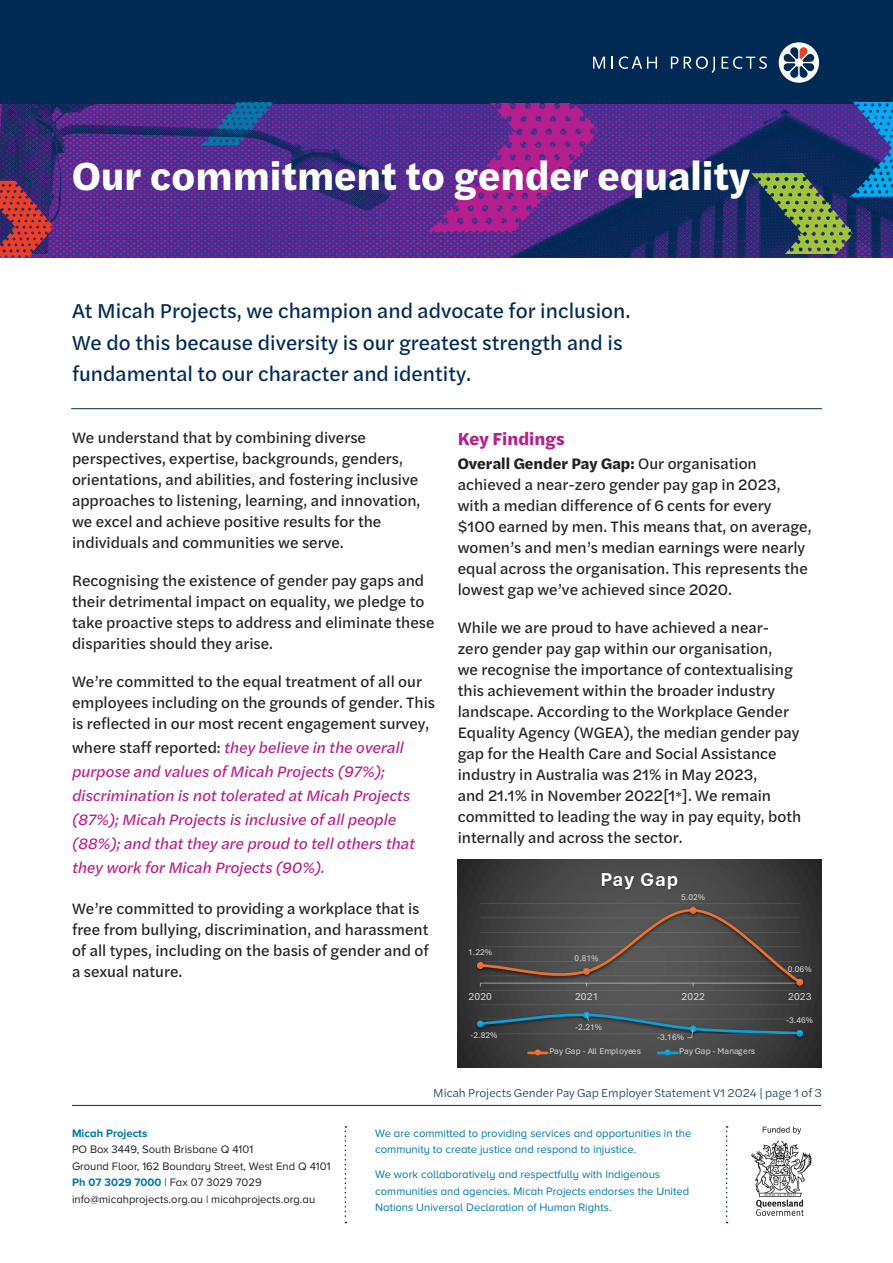
<style>
.page{position:relative;width:893px;height:1263px;background:#fff}
.page>*{position:absolute;margin:0;border:0;box-sizing:border-box;transform-origin:0 0}
.t1{font:700 40.5px "Halyard Text";color:#fff}
.t2{font:21px/31.5px "Halyard Text";color:#002953}
.t3{font:700 19.65px "Aptos";letter-spacing:.05em;color:#fff}
.Body_-_Indesign{font:700 18px "Halyard Text";color:#b41e8d}
.Body_-_Indesign-2{font:15.75px/21px "Halyard Text";color:#231f20}
.Body_-_Indesign-3{font:italic 15.75px/24px "Halyard Text";color:#b41e8d}
.Title_-_Smaller_-_Indesign{font:15.75px/21px "Halyard Text";color:#231f20}
.Body_-_Indesign-4{font:300 12px "Halyard Text";color:#002953}
.t4{font:11.25px/16.5px "Proxima Nova A";color:#0079a7}
.t5{font:11.25px/16.5px "Proxima Nova A";color:#231f20}
.t6{font:700 11.25px "Proxima Nova A";color:#0079a7}
.t7{font:10.8px "Aptos";letter-spacing:.01em;color:#d9d9d9}
.t8{font:8.85px "Aptos";color:#d9d9d9}
.s1{font-style:normal;color:#231f20}
.s2{font-weight:700}
.s3{font-size:12px}
.s4{font-weight:700;color:#0079a7}
.s5{color:#002953}
</style>
<div class="page">
<svg style="left:458px;top:860px;width:364px;height:207px;background:#3e3e3e"></svg>
<hr style="left:480px;top:1004px;width:320px;height:1px;background:#f2f2f2;opacity:.1">
<hr style="left:480px;top:990px;width:320px;height:1px;background:#f2f2f2;opacity:.1">
<hr style="left:480px;top:903px;width:320px;height:1px;background:#f2f2f2;opacity:.1">
<img style="left:479px;top:905px;width:321px;height:84px">
<img style="left:479px;top:1010px;width:321px;height:2px">
<img style="left:472px;top:959px;width:5px;height:16px">
<img style="left:693px;top:904px;width:8px;height:3px">
<img style="left:792px;top:976px;width:16px;height:15px">
<img style="left:472px;top:1017px;width:5px;height:16px">
<img style="left:579px;top:1009px;width:15px;height:3px">
<img style="left:792px;top:1027px;width:16px;height:15px">
<svg style="left:477px;top:907px;width:326px;height:79px;background:#534e4b"></svg>
<div style="left:796px;top:979px;width:7px;height:6px;border:1px solid #e97132;border-radius:50%"></div>
<svg style="left:477px;top:1012px;width:326px;height:26px;background:#3f5056"></svg>
<img style="left:586px;top:861px;width:107px;height:46px">
<hr style="left:528px;top:1051px;width:19px;height:3px;background:#e97132">
<svg style="left:535px;top:1049px;width:6px;height:6px"></svg>
<hr style="left:658px;top:1051px;width:19px;height:3px;background:#0f9ed5">
<svg style="left:665px;top:1049px;width:5px;height:6px"></svg>
<div style="left:0;top:0;width:893px;height:104px;background:#002953"></div>
<svg style="left:593px;top:57px;width:12px;height:12px"></svg>
<svg style="left:612px;top:57px;width:1px;height:12px"></svg>
<svg style="left:619px;top:56px;width:38px;height:13px"></svg>
<svg style="left:671px;top:57px;width:7px;height:12px"></svg>
<svg style="left:684px;top:56px;width:31px;height:17px"></svg>
<svg style="left:722px;top:56px;width:45px;height:13px"></svg>
<div style="left:779px;top:42px;width:40px;height:41px;background:#fff;border-radius:50%"></div>
<svg style="left:783px;top:47px;width:31px;height:31px"></svg>
<img style="left:457px;top:104px;width:436px;height:154px">
<img style="left:237px;top:102px;width:36px;height:1px">
<img style="left:0;top:103px;width:452px;height:150px">
<img style="left:370px;top:103px;width:234px;height:136px">
<img style="left:750px;top:168px;width:133px;height:85px">
<img style="left:818px;top:103px;width:75px;height:97px">
<img style="left:0;top:177px;width:77px;height:81px">
<hr style="left:71px;top:408px;width:751px;height:1px;background:#002953">
<hr style="left:72px;top:1105px;width:749px;height:1px;background:#002953">
<img style="left:752px;top:1126px;width:59px;height:90px">
<svg style="left:345px;top:1126px;width:1px;height:97px"></svg>
<svg style="left:726px;top:1126px;width:2px;height:97px"></svg>
<p class="t1" style="left:72px;top:146px;width:679px">Our commitment to gender equality</p>
<p class="t2" style="left:72px;top:294px;width:560px">At Micah Projects, we champion and advocate for inclusion.<br>We do this because diversity is our greatest strength and is fundamental to our character and identity.</p>
<p class="Body_-_Indesign-2" style="left:72px;top:426px;width:350px">We understand that by combining diverse perspectives, expertise, backgrounds, genders, orientations, and abilities, and fostering inclusive approaches to listening, learning, and innovation, we excel and achieve positive results for the individuals and communities we serve.</p>
<p class="Body_-_Indesign-2" style="left:72px;top:569px;width:364px">Recognising the existence of gender pay gaps and their detrimental impact on equality, we pledge to take proactive steps to address and eliminate these disparities should they arise.</p>
<p class="Body_-_Indesign-2" style="left:72px;top:670px;width:365px">We’re committed to the equal treatment of all our employees including on the grounds of gender. This is reflected in our most recent engagement survey,</p>
<p class="Body_-_Indesign-3" style="left:72px;top:735px;width:344px"><span class="s1">where staff reported:</span> they believe in the overall purpose and values of Micah Projects (97%); discrimination is not tolerated at Micah Projects (87%); Micah Projects is inclusive of all people (88%); and that they are proud to tell others that they work for Micah Projects (90%).</p>
<p class="Title_-_Smaller_-_Indesign" style="left:72px;top:897px;width:358px">We’re committed to providing a workplace that is free from bullying, discrimination, and harassment of all types, including on the basis of gender and of a sexual nature.</p>
<p class="Body_-_Indesign" style="left:458px;top:425px;width:108px">Key Findings</p>
<p class="Body_-_Indesign-2" style="left:458px;top:452px;width:355px"><span class="s2">Overall Gender Pay Gap:</span> Our organisation achieved a near-zero gender pay gap in 2023, with a median difference of 6 cents for every $100 earned by men. This means that, on average, women’s and men’s median earnings were nearly equal across the organisation. This represents the lowest gap we’ve achieved since 2020.</p>
<p class="Body_-_Indesign-2" style="left:458px;top:616px;width:345px">While we are proud to have achieved a near&shy;zero gender pay gap within our organisation,<br>we recognise the importance of contextualising this achievement within the broader industry landscape. According to the Workplace Gender Equality Agency (WGEA), the median gender pay gap for the Health Care and Social Assistance industry in Australia was 21% in May 2023,<br>and 21.1% in November 2022[1<span class="s3">*</span>]. We remain committed to leading the way in pay equity, both internally and across the sector.</p>
<p class="t3" style="left:600px;top:866px;width:80px">Pay Gap</p>
<p class="t8" style="left:468px;top:946px;width:25px">1.22%</p>
<p class="t8" style="left:575px;top:952px;width:25px">0.81%</p>
<p class="t8" style="left:681px;top:891px;width:25px">5.02%</p>
<p class="t8" style="left:788px;top:963px;width:25px">0.06%</p>
<p class="t7" style="left:469px;top:989px;width:25px">2020</p>
<p class="t7" style="left:575px;top:989px;width:25px">2021</p>
<p class="t7" style="left:682px;top:989px;width:25px">2022</p>
<p class="t7" style="left:788px;top:989px;width:25px">2023</p>
<p class="t8" style="left:470px;top:1029px;width:29px">-2.82%</p>
<p class="t8" style="left:575px;top:1021px;width:29px">-2.21%</p>
<p class="t8" style="left:657px;top:1031px;width:29px">-3.16%</p>
<p class="t8" style="left:549px;top:1045px;width:93px">Pay Gap - All Employees</p>
<p class="t8" style="left:679px;top:1045px;width:78px">Pay Gap - Managers</p>
<p class="t8" style="left:786px;top:1014px;width:29px">-3.46%</p>
<p class="t6" style="left:72px;top:1126px;width:77px">Micah Projects</p>
<p class="t5" style="left:72px;top:1141px;width:260px">PO Box 3449, South Brisbane Q 4101<br>Ground Floor, 162 Boundary Street, West End Q 4101</p>
<p class="t5" style="left:72px;top:1174px;width:245px"><span class="s4">Ph 07 3029 7000</span> <span class="s5">|</span> Fax 07 3029 7029 info@micahprojects.org.au <span class="s5">|</span> micahprojects.org.au</p>
<p class="Body_-_Indesign-4" style="left:433px;top:1084px;width:390px">Micah Projects Gender Pay Gap Employer Statement V1 2024 | page 1 of 3</p>
<p class="t4" style="left:375px;top:1124px;width:318px">We are committed to providing services and opportunities in the community to create justice and respond to injustice.</p>
<p class="t4" style="left:375px;top:1166px;width:316px">We work collaboratively and respectfully with Indigenous communities and agencies. Micah Projects endorses the United<br>Nations Universal Declaration of Human Rights.</p>
</div>
